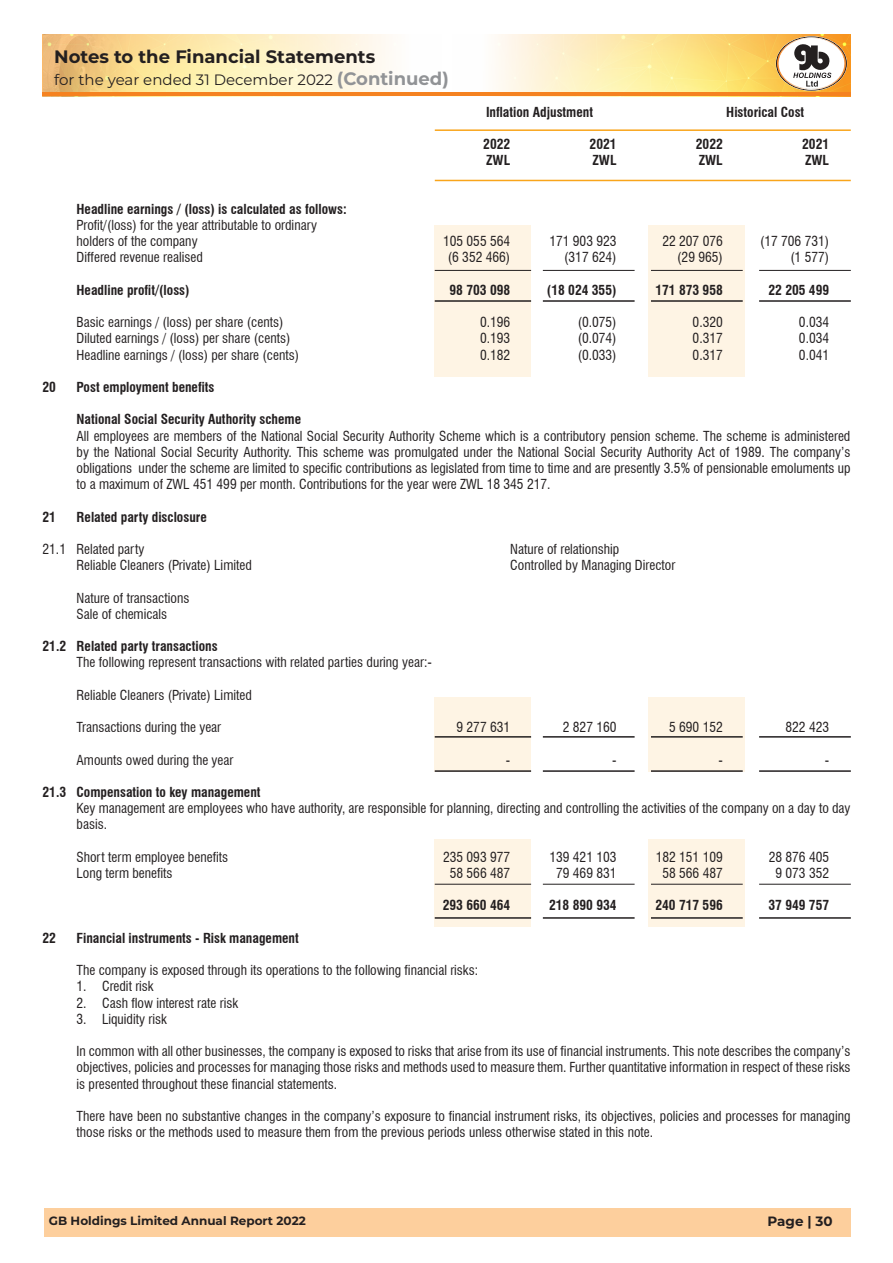
<style>
.page{position:relative;width:893px;height:1263px;background:#fff}
.page>*{position:absolute;margin:0;border:0;box-sizing:border-box;transform-origin:0 0}
.t1{font:700 18px "Montserrat";color:#231f20}
.t2{font:15px "Montserrat";color:#231f20}
.t3{font:condensed 13.5px/16.2px "Swiss 721 BT";color:#231f20;text-align:justify}
.t4{font:700 condensed 13.5px "Swiss 721 BT";color:#231f20}
.t5{font:700 13.5px "Montserrat";color:#231f20}
.t6{font:700 12px "Montserrat";color:#231f20}
.s1{font-weight:700;font-size:18px;color:#919396}
</style>
<div class="page">
<img style="left:496px;top:35px;width:355px;height:57px">
<img style="left:43px;top:35px;width:86px;height:57px">
<hr style="left:43px;top:92px;width:808px;height:4px;background:#f58220">
<svg style="left:776px;top:36px;width:71px;height:55px"></svg>
<div style="left:44px;top:1208px;width:806px;height:28px;background:#fdcf9d"></div>
<hr style="left:435px;top:129px;width:416px;height:2px;background:#f9a51b">
<hr style="left:435px;top:180px;width:416px;height:1px;background:#f9a51b">
<div style="left:649px;top:225px;width:96px;height:151px;background:#fef4e4"></div>
<div style="left:649px;top:697px;width:96px;height:75px;background:#fef4e4"></div>
<div style="left:649px;top:840px;width:96px;height:87px;background:#fef4e4"></div>
<div style="left:435px;top:225px;width:96px;height:151px;background:#fef4e4"></div>
<div style="left:435px;top:697px;width:96px;height:75px;background:#fef4e4"></div>
<div style="left:435px;top:840px;width:96px;height:87px;background:#fef4e4"></div>
<hr style="left:435px;top:270px;width:96px;height:1px;background:#231f20">
<hr style="left:543px;top:270px;width:92px;height:1px;background:#231f20">
<hr style="left:651px;top:270px;width:92px;height:1px;background:#231f20">
<hr style="left:759px;top:270px;width:92px;height:1px;background:#231f20">
<hr style="left:435px;top:300px;width:96px;height:2px;background:#231f20">
<hr style="left:543px;top:300px;width:92px;height:2px;background:#231f20">
<hr style="left:651px;top:300px;width:92px;height:2px;background:#231f20">
<hr style="left:759px;top:300px;width:92px;height:2px;background:#231f20">
<hr style="left:435px;top:736px;width:96px;height:2px;background:#231f20">
<hr style="left:543px;top:736px;width:92px;height:2px;background:#231f20">
<hr style="left:651px;top:736px;width:92px;height:2px;background:#231f20">
<hr style="left:759px;top:736px;width:92px;height:2px;background:#231f20">
<hr style="left:435px;top:770px;width:96px;height:2px;background:#231f20">
<hr style="left:543px;top:770px;width:92px;height:2px;background:#231f20">
<hr style="left:651px;top:770px;width:92px;height:2px;background:#231f20">
<hr style="left:759px;top:770px;width:92px;height:2px;background:#231f20">
<hr style="left:435px;top:884px;width:96px;height:1px;background:#231f20">
<hr style="left:543px;top:884px;width:92px;height:1px;background:#231f20">
<hr style="left:651px;top:884px;width:92px;height:1px;background:#231f20">
<hr style="left:759px;top:884px;width:92px;height:1px;background:#231f20">
<hr style="left:435px;top:917px;width:96px;height:2px;background:#231f20">
<hr style="left:543px;top:917px;width:92px;height:2px;background:#231f20">
<hr style="left:651px;top:917px;width:92px;height:2px;background:#231f20">
<hr style="left:759px;top:917px;width:92px;height:2px;background:#231f20">
<p class="t1" style="left:54px;top:44px;width:323px">Notes to the Financial Statements</p>
<p class="t2" style="left:54px;top:69px;width:396px">for the year ended 31 December 2022 <span class="s1">(Continued)</span></p>
<p class="t4" style="left:486px;top:104px;width:109px">Inflation Adjustment</p>
<p class="t4" style="left:726px;top:104px;width:80px">Historical Cost</p>
<p class="t4" style="left:483px;top:136px;width:28px">2022</p>
<p class="t4" style="left:590px;top:136px;width:28px">2021</p>
<p class="t4" style="left:696px;top:136px;width:28px">2022</p>
<p class="t4" style="left:802px;top:136px;width:28px">2021</p>
<p class="t4" style="left:486px;top:152px;width:26px">ZWL</p>
<p class="t4" style="left:592px;top:152px;width:26px">ZWL</p>
<p class="t4" style="left:699px;top:152px;width:26px">ZWL</p>
<p class="t4" style="left:805px;top:152px;width:26px">ZWL</p>
<p class="t4" style="left:77px;top:201px;width:272px">Headline earnings / (loss) is calculated as follows:</p>
<p class="t3" style="left:77px;top:217px;width:242px">Profit/(loss) for the year attributable to ordinary</p>
<p class="t3" style="left:77px;top:233px;width:123px">holders of the company</p>
<p class="t3" style="left:443px;top:233px;width:69px">105 055 564</p>
<p class="t3" style="left:549px;top:233px;width:69px">171 903 923</p>
<p class="t3" style="left:662px;top:233px;width:62px">22 207 076</p>
<p class="t3" style="left:760px;top:233px;width:71px">(17 706 731)</p>
<p class="t3" style="left:77px;top:249px;width:128px">Differed revenue realised</p>
<p class="t3" style="left:448px;top:249px;width:64px">(6 352 466)</p>
<p class="t3" style="left:564px;top:249px;width:54px">(317 624)</p>
<p class="t3" style="left:677px;top:249px;width:47px">(29 965)</p>
<p class="t3" style="left:790px;top:249px;width:40px">(1 577)</p>
<p class="t4" style="left:77px;top:282px;width:115px">Headline profit/(loss)</p>
<p class="t4" style="left:449px;top:282px;width:62px">98 703 098</p>
<p class="t4" style="left:547px;top:282px;width:71px">(18 024 355)</p>
<p class="t4" style="left:655px;top:282px;width:69px">171 873 958</p>
<p class="t4" style="left:768px;top:282px;width:62px">22 205 499</p>
<p class="t3" style="left:77px;top:314px;width:208px">Basic earnings / (loss) per share (cents)</p>
<p class="t3" style="left:480px;top:314px;width:32px">0.196</p>
<p class="t3" style="left:578px;top:314px;width:40px">(0.075)</p>
<p class="t3" style="left:693px;top:314px;width:32px">0.320</p>
<p class="t3" style="left:799px;top:314px;width:32px">0.034</p>
<p class="t3" style="left:77px;top:330px;width:215px">Diluted earnings / (loss) per share (cents)</p>
<p class="t3" style="left:480px;top:330px;width:32px">0.193</p>
<p class="t3" style="left:578px;top:330px;width:40px">(0.074)</p>
<p class="t3" style="left:693px;top:330px;width:32px">0.317</p>
<p class="t3" style="left:799px;top:330px;width:32px">0.034</p>
<p class="t3" style="left:77px;top:347px;width:224px">Headline earnings / (loss) per share (cents)</p>
<p class="t3" style="left:480px;top:347px;width:32px">0.182</p>
<p class="t3" style="left:578px;top:347px;width:40px">(0.033)</p>
<p class="t3" style="left:693px;top:347px;width:32px">0.317</p>
<p class="t3" style="left:799px;top:347px;width:32px">0.041</p>
<p class="t4" style="left:43px;top:379px;width:15px">20</p>
<p class="t4" style="left:77px;top:379px;width:139px">Post employment benefits</p>
<p class="t4" style="left:77px;top:411px;width:226px">National Social Security Authority scheme</p>
<p class="t3" style="left:77px;top:428px;width:775px">All employees are members of the National Social Security Authority Scheme which is a contributory pension scheme. The scheme is administered by the National Social Security Authority. This scheme was promulgated under the National Social Security Authority Act of 1989. The company’s obligations under the scheme are limited to specific contributions as legislated from time to time and are presently 3.5% of pensionable emoluments up to a maximum of ZWL 451 499 per month. Contributions for the year were ZWL 18 345 217.</p>
<p class="t4" style="left:43px;top:509px;width:15px">21</p>
<p class="t4" style="left:77px;top:509px;width:132px">Related party disclosure</p>
<p class="t3" style="left:43px;top:541px;width:104px">21.1 Related party</p>
<p class="t3" style="left:510px;top:541px;width:110px">Nature of relationship</p>
<p class="t3" style="left:77px;top:557px;width:177px">Reliable Cleaners (Private) Limited</p>
<p class="t3" style="left:510px;top:557px;width:167px">Controlled by Managing Director</p>
<p class="t3" style="left:77px;top:590px;width:114px">Nature of transactions</p>
<p class="t3" style="left:77px;top:606px;width:92px">Sale of chemicals</p>
<p class="t4" style="left:43px;top:638px;width:177px">21.2 Related party transactions</p>
<p class="t3" style="left:77px;top:654px;width:357px">The following represent transactions with related parties during year:-</p>
<p class="t3" style="left:77px;top:687px;width:177px">Reliable Cleaners (Private) Limited</p>
<p class="t3" style="left:77px;top:719px;width:146px">Transactions during the year</p>
<p class="t3" style="left:456px;top:719px;width:55px">9 277 631</p>
<p class="t3" style="left:563px;top:719px;width:55px">2 827 160</p>
<p class="t3" style="left:669px;top:719px;width:55px">5 690 152</p>
<p class="t3" style="left:785px;top:719px;width:45px">822 423</p>
<p class="t3" style="left:77px;top:752px;width:158px">Amounts owed during the year</p>
<p class="t3" style="left:506px;top:752px;width:6px">-</p>
<p class="t3" style="left:612px;top:752px;width:6px">-</p>
<p class="t3" style="left:718px;top:752px;width:6px">-</p>
<p class="t3" style="left:825px;top:752px;width:6px">-</p>
<p class="t4" style="left:43px;top:784px;width:220px">21.3 Compensation to key management</p>
<p class="t3" style="left:77px;top:800px;width:775px">Key management are employees who have authority, are responsible for planning, directing and controlling the activities of the company on a day to day basis.</p>
<p class="t3" style="left:77px;top:849px;width:153px">Short term employee benefits</p>
<p class="t3" style="left:443px;top:849px;width:69px">235 093 977</p>
<p class="t3" style="left:549px;top:849px;width:69px">139 421 103</p>
<p class="t3" style="left:656px;top:849px;width:69px">182 151 109</p>
<p class="t3" style="left:769px;top:849px;width:62px">28 876 405</p>
<p class="t3" style="left:77px;top:865px;width:98px">Long term benefits</p>
<p class="t3" style="left:450px;top:865px;width:62px">58 566 487</p>
<p class="t3" style="left:556px;top:865px;width:62px">79 469 831</p>
<p class="t3" style="left:662px;top:865px;width:62px">58 566 487</p>
<p class="t3" style="left:775px;top:865px;width:55px">9 073 352</p>
<p class="t4" style="left:443px;top:897px;width:69px">293 660 464</p>
<p class="t4" style="left:549px;top:897px;width:69px">218 890 934</p>
<p class="t4" style="left:655px;top:897px;width:69px">240 717 596</p>
<p class="t4" style="left:768px;top:897px;width:62px">37 949 757</p>
<p class="t4" style="left:43px;top:930px;width:15px">22</p>
<p class="t4" style="left:77px;top:930px;width:224px">Financial instruments - Risk management</p>
<p class="t3" style="left:77px;top:962px;width:403px">The company is exposed through its operations to the following financial risks:</p>
<p class="t3" style="left:77px;top:978px;width:79px">1. Credit risk</p>
<p class="t3" style="left:77px;top:995px;width:163px">2. Cash flow interest rate risk</p>
<p class="t3" style="left:77px;top:1011px;width:92px">3. Liquidity risk</p>
<p class="t3" style="left:77px;top:1043px;width:775px">In common with all other businesses, the company is exposed to risks that arise from its use of financial instruments. This note describes the company’s objectives, policies and processes for managing those risks and methods used to measure them. Further quantitative information in respect of these risks is presented throughout these financial statements.</p>
<p class="t3" style="left:77px;top:1108px;width:775px">There have been no substantive changes in the company’s exposure to financial instrument risks, its objectives, policies and processes for managing those risks or the methods used to measure them from the previous periods unless otherwise stated in this note.</p>
<p class="t6" style="left:49px;top:1212px;width:259px">GB Holdings Limited Annual Report 2022</p>
<p class="t5" style="left:767px;top:1212px;width:67px">Page | 30</p>
</div>
